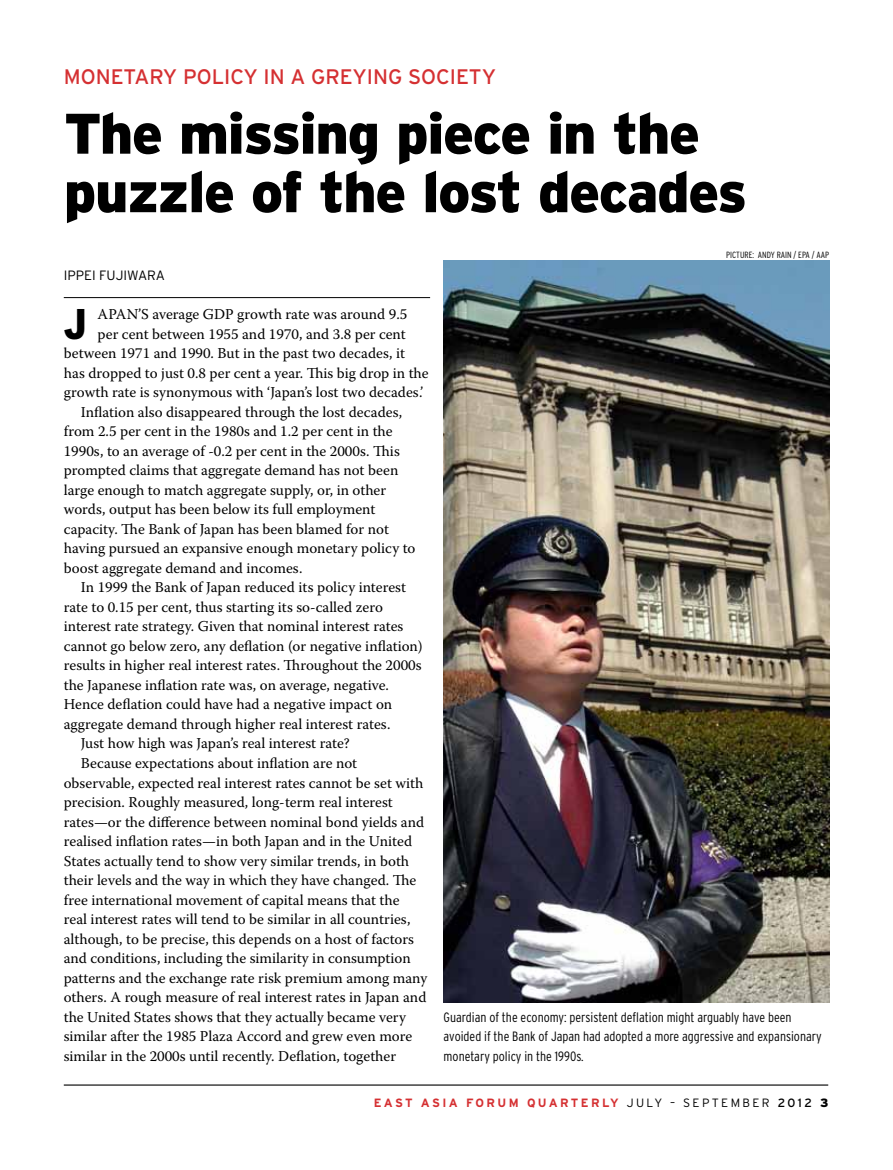
<style>
.page{position:relative;width:893px;height:1170px;background:#fff}
.page>*{position:absolute;margin:0;border:0;box-sizing:border-box;transform-origin:0 0}
.t1{font:900 57px/58.5px "Interstate";letter-spacing:-.025em;color:#000}
.t2{font:900 condensed 42.9px "Interstate";color:#000}
.t3{font:21px "Interstate";color:#d53032}
.t4{font:15px "Warnock Pro";color:#000}
.t5{font:300 condensed 13.5px/19.5px "Interstate";color:#000}
.t6{font:300 13.5px "Interstate";color:#000}
.t7{font:700 12px "Interstate";letter-spacing:.2em;color:#d53032}
.t8{font:300 condensed 9px "Interstate";color:#000}
.s1{font-weight:300;color:#000}
.s2{font-weight:400;color:#000}
.s3{font-weight:900;color:#000}
</style>
<div class="page">
<hr style="left:64px;top:1084px;width:764px;height:1px;background:#000">
<hr style="left:64px;top:297px;width:366px;height:1px;background:#000">
<img style="left:444px;top:261px;width:385px;height:741px">
<h3 class="t3" style="left:64px;top:65px;width:434px">MON ETARY POLICY IN A GREYING SOCI ETY</h3>
<h1 class="t1" style="left:64px;top:104px;width:685px">The missing piece in the puzzle of the lost decades</h1>
<p class="t6" style="left:64px;top:267px;width:12px">IPPEI</p>
<p class="t6" style="left:99px;top:267px;width:67px">FUJIWARA</p>
<h2 class="t2" style="left:64px;top:297px;width:24px">J</h2>
<p class="t4" style="left:98px;top:305px;width:311px">APAN’S average GDP growth rate was around 9.5</p>
<p class="t4" style="left:98px;top:325px;width:310px">per cent between 1955 and 1970, and 3.8 per cent</p>
<p class="t4" style="left:64px;top:344px;width:343px">between 1971 and 1990. But in the past two decades, it</p>
<p class="t4" style="left:64px;top:364px;width:366px">has dropped to just 0.8 per cent a year. This big drop in the</p>
<p class="t4" style="left:64px;top:383px;width:361px">growth rate is synonymous with ‘Japan’s lost two decades.’</p>
<p class="t4" style="left:81px;top:403px;width:323px">Inflation also disappeared through the lost decades,</p>
<p class="t4" style="left:64px;top:422px;width:330px">from 2.5 per cent in the 1980s and 1.2 per cent in the</p>
<p class="t4" style="left:64px;top:442px;width:338px">1990s, to an average of -0.2 per cent in the 2000s. This</p>
<p class="t4" style="left:64px;top:461px;width:336px">prompted claims that aggregate demand has not been</p>
<p class="t4" style="left:64px;top:481px;width:324px">large enough to match aggregate supply, or, in other</p>
<p class="t4" style="left:64px;top:500px;width:313px">words, output has been below its full employment</p>
<p class="t4" style="left:64px;top:520px;width:327px">capacity. The Bank of Japan has been blamed for not</p>
<p class="t4" style="left:64px;top:539px;width:353px">having pursued an expansive enough monetary policy to</p>
<p class="t4" style="left:64px;top:559px;width:240px">boost aggregate demand and incomes.</p>
<p class="t4" style="left:81px;top:578px;width:327px">In 1999 the Bank of Japan reduced its policy interest</p>
<p class="t4" style="left:64px;top:598px;width:321px">rate to 0.15 per cent, thus starting its so-called zero</p>
<p class="t4" style="left:64px;top:617px;width:341px">interest rate strategy. Given that nominal interest rates</p>
<p class="t4" style="left:64px;top:637px;width:361px">cannot go below zero, any deflation (or negative inflation)</p>
<p class="t4" style="left:64px;top:656px;width:359px">results in higher real interest rates. Throughout the 2000s</p>
<p class="t4" style="left:64px;top:676px;width:327px">the Japanese inflation rate was, on average, negative.</p>
<p class="t4" style="left:64px;top:695px;width:330px">Hence deflation could have had a negative impact on</p>
<p class="t4" style="left:64px;top:715px;width:328px">aggregate demand through higher real interest rates.</p>
<p class="t4" style="left:81px;top:734px;width:270px">Just how high was Japan’s real interest rate?</p>
<p class="t4" style="left:81px;top:754px;width:278px">Because expectations about inflation are not</p>
<p class="t4" style="left:64px;top:773px;width:361px">observable, expected real interest rates cannot be set with</p>
<p class="t4" style="left:64px;top:793px;width:331px">precision. Roughly measured, long-term real interest</p>
<p class="t4" style="left:64px;top:812px;width:362px">rates—or the difference between nominal bond yields and</p>
<p class="t4" style="left:64px;top:832px;width:350px">realised inflation rates—in both Japan and in the United</p>
<p class="t4" style="left:64px;top:851px;width:347px">States actually tend to show very similar trends, in both</p>
<p class="t4" style="left:64px;top:871px;width:354px">their levels and the way in which they have changed. The</p>
<p class="t4" style="left:64px;top:890px;width:337px">free international movement of capital means that the</p>
<p class="t4" style="left:64px;top:910px;width:348px">real interest rates will tend to be similar in all countries,</p>
<p class="t4" style="left:64px;top:929px;width:352px">although, to be precise, this depends on a host of factors</p>
<p class="t4" style="left:64px;top:949px;width:349px">and conditions, including the similarity in consumption</p>
<p class="t4" style="left:64px;top:968px;width:365px">patterns and the exchange rate risk premium among many</p>
<p class="t4" style="left:64px;top:988px;width:364px">others. A rough measure of real interest rates in Japan and</p>
<p class="t4" style="left:64px;top:1007px;width:344px">the United States shows that they actually became very</p>
<p class="t4" style="left:64px;top:1027px;width:350px">similar after the 1985 Plaza Accord and grew even more</p>
<p class="t4" style="left:64px;top:1046px;width:334px">similar in the 2000s until recently. Deflation, together</p>
<p class="t8" style="left:726px;top:250px;width:104px">picture: andy rain / epa / aap</p>
<p class="t5" style="left:444px;top:1006px;width:380px">Guardian of the economy: persistent deflation might arguably have been avoided if the Bank of Japan had adopted a more aggressive and expansionary monetary policy in the 1990s.</p>
<p class="t7" style="left:374px;top:1095px;width:456px">EAST ASIA FORUM QUARTERLY <span class="s1">JULY – SEPTEMBER</span> <span class="s2">2012</span> <span class="s3">3</span></p>
</div>
